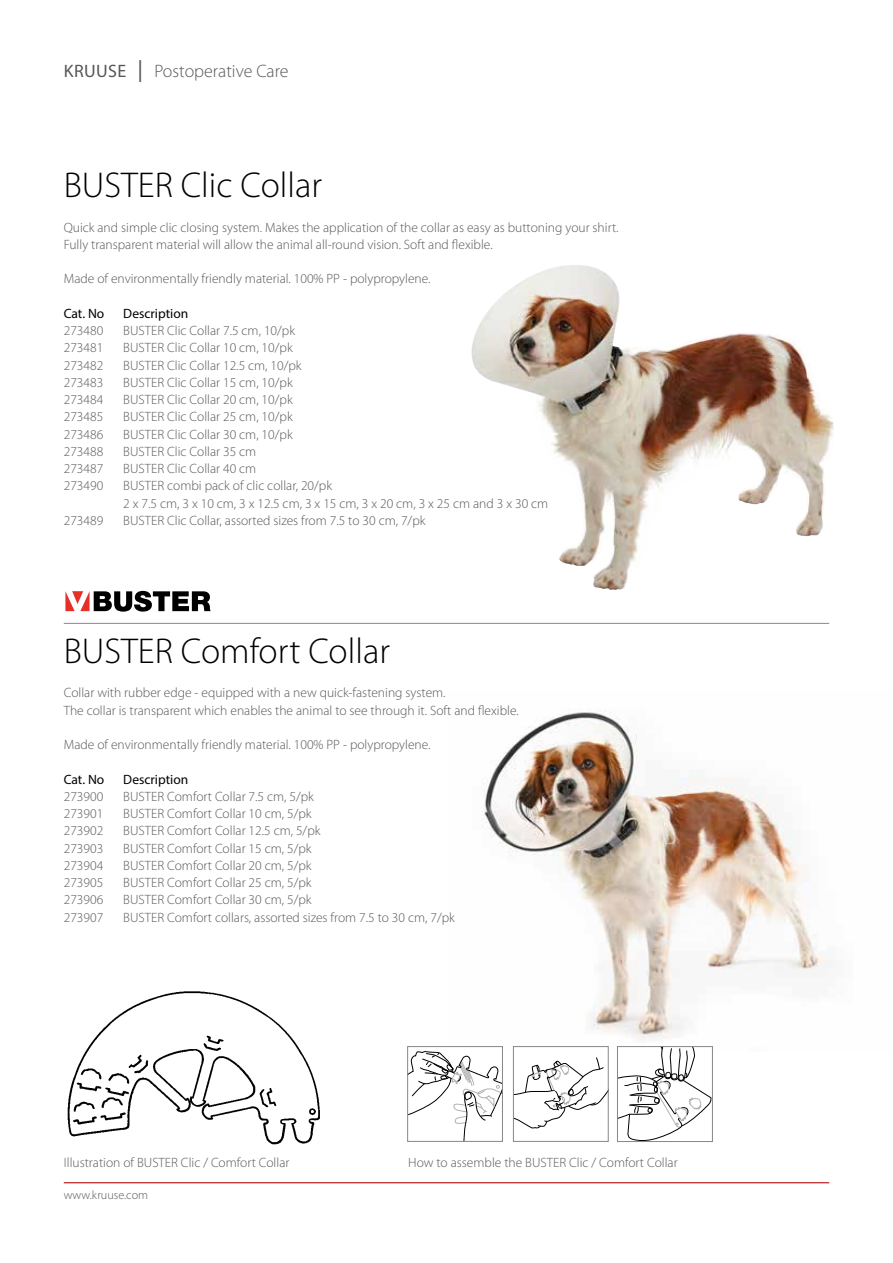
<style>
.page{position:relative;width:893px;height:1263px;background:#fff}
.page>*{position:absolute;margin:0;border:0;box-sizing:border-box;transform-origin:0 0}
.t1{font:300 36px "Myriad Pro";color:#000}
.t2{font:300 18px "Myriad Pro";color:#575756}
.t3{font:300 13.5px/17.2px "Myriad Pro";color:#575756}
.t4{font:13.5px "Myriad Pro";color:#000}
.t5{font:300 12.15px "Myriad Pro";color:#575756}
.s1{font-weight:400}
.s2{font-weight:400;font-size:32.4px}
</style>
<div class="page">
<img style="left:471px;top:266px;width:293px;height:324px">
<hr style="left:64px;top:1182px;width:765px;height:1px;background:#b20e10">
<img style="left:483px;top:712px;width:346px;height:339px">
<hr style="left:64px;top:623px;width:765px;height:1px;background:#878787">
<svg style="left:65px;top:591px;width:146px;height:21px"></svg>
<img style="left:67px;top:991px;width:253px;height:154px">
<div style="left:408px;top:1046px;width:94px;height:95px;background:#fff"></div>
<svg style="left:409px;top:1051px;width:92px;height:89px"></svg>
<div style="left:407px;top:1046px;width:96px;height:96px;border:1px solid #878787"></div>
<div style="left:513px;top:1046px;width:95px;height:95px;background:#fff"></div>
<svg style="left:515px;top:1057px;width:91px;height:72px"></svg>
<div style="left:513px;top:1046px;width:95px;height:96px;border:1px solid #878787"></div>
<svg style="left:619px;top:1048px;width:92px;height:92px"></svg>
<div style="left:617px;top:1046px;width:96px;height:96px;border:1px solid #878787"></div>
<h2 class="t2" style="left:64px;top:60px;width:226px"><span class="s1">KRUUSE</span> <span class="s2">I</span> Postoperative Care</h2>
<h1 class="t1" style="left:64px;top:163px;width:260px">BUSTER Clic Collar</h1>
<p class="t3" style="left:64px;top:218px;width:556px">Quick and simple clic closing system. Makes the application of the collar as easy as buttoning your shirt.<br>Fully transparent material will allow the animal all-round vision. Soft and flexible.</p>
<p class="t3" style="left:64px;top:270px;width:368px">Made of environmentally friendly material. 100% PP - polypropylene.</p>
<p class="t4" style="left:64px;top:305px;width:42px">Cat. No</p>
<p class="t4" style="left:123px;top:305px;width:67px">Description</p>
<p class="t3" style="left:64px;top:322px;width:41px">273480</p>
<p class="t3" style="left:123px;top:322px;width:173px">BUSTER Clic Collar 7.5 cm, 10/pk</p>
<p class="t3" style="left:64px;top:339px;width:41px">273481</p>
<p class="t3" style="left:123px;top:339px;width:171px">BUSTER Clic Collar 10 cm, 10/pk</p>
<p class="t3" style="left:64px;top:356px;width:41px">273482</p>
<p class="t3" style="left:123px;top:356px;width:180px">BUSTER Clic Collar 12.5 cm, 10/pk</p>
<p class="t3" style="left:64px;top:374px;width:41px">273483</p>
<p class="t3" style="left:123px;top:374px;width:171px">BUSTER Clic Collar 15 cm, 10/pk</p>
<p class="t3" style="left:64px;top:391px;width:41px">273484</p>
<p class="t3" style="left:123px;top:391px;width:171px">BUSTER Clic Collar 20 cm, 10/pk</p>
<p class="t3" style="left:64px;top:408px;width:41px">273485</p>
<p class="t3" style="left:123px;top:408px;width:171px">BUSTER Clic Collar 25 cm, 10/pk</p>
<p class="t3" style="left:64px;top:425px;width:41px">273486</p>
<p class="t3" style="left:123px;top:425px;width:171px">BUSTER Clic Collar 30 cm, 10/pk</p>
<p class="t3" style="left:64px;top:443px;width:41px">273488</p>
<p class="t3" style="left:123px;top:443px;width:135px">BUSTER Clic Collar 35 cm</p>
<p class="t3" style="left:64px;top:460px;width:41px">273487</p>
<p class="t3" style="left:123px;top:460px;width:135px">BUSTER Clic Collar 40 cm</p>
<p class="t3" style="left:64px;top:477px;width:41px">273490</p>
<p class="t3" style="left:123px;top:477px;width:426px">BUSTER combi pack of clic collar, 20/pk<br>2 x 7.5 cm, 3 x 10 cm, 3 x 12.5 cm, 3 x 15 cm, 3 x 20 cm, 3 x 25 cm and 3 x 30 cm</p>
<p class="t3" style="left:64px;top:512px;width:41px">273489</p>
<p class="t3" style="left:123px;top:512px;width:304px">BUSTER Clic Collar, assorted sizes from 7.5 to 30 cm, 7/pk</p>
<h1 class="t1" style="left:64px;top:629px;width:328px">BUSTER Comfort Collar</h1>
<p class="t3" style="left:64px;top:684px;width:457px">Collar with rubber edge - equipped with a new quick-fastening system.<br>The collar is transparent which enables the animal to see through it. Soft and flexible.</p>
<p class="t3" style="left:64px;top:736px;width:368px">Made of environmentally friendly material. 100% PP - polypropylene.</p>
<p class="t4" style="left:64px;top:771px;width:42px">Cat. No</p>
<p class="t4" style="left:123px;top:771px;width:67px">Description</p>
<p class="t3" style="left:64px;top:787px;width:41px">273900</p>
<p class="t3" style="left:123px;top:787px;width:192px">BUSTER Comfort Collar 7.5 cm, 5/pk</p>
<p class="t3" style="left:64px;top:805px;width:41px">273901</p>
<p class="t3" style="left:123px;top:805px;width:190px">BUSTER Comfort Collar 10 cm, 5/pk</p>
<p class="t3" style="left:64px;top:822px;width:41px">273902</p>
<p class="t3" style="left:123px;top:822px;width:199px">BUSTER Comfort Collar 12.5 cm, 5/pk</p>
<p class="t3" style="left:64px;top:839px;width:41px">273903</p>
<p class="t3" style="left:123px;top:839px;width:190px">BUSTER Comfort Collar 15 cm, 5/pk</p>
<p class="t3" style="left:64px;top:856px;width:41px">273904</p>
<p class="t3" style="left:123px;top:856px;width:190px">BUSTER Comfort Collar 20 cm, 5/pk</p>
<p class="t3" style="left:64px;top:874px;width:41px">273905</p>
<p class="t3" style="left:123px;top:874px;width:190px">BUSTER Comfort Collar 25 cm, 5/pk</p>
<p class="t3" style="left:64px;top:891px;width:41px">273906</p>
<p class="t3" style="left:123px;top:891px;width:190px">BUSTER Comfort Collar 30 cm, 5/pk</p>
<p class="t3" style="left:64px;top:908px;width:41px">273907</p>
<p class="t3" style="left:123px;top:908px;width:333px">BUSTER Comfort collars, assorted sizes from 7.5 to 30 cm, 7/pk</p>
<p class="t3" style="left:64px;top:1153px;width:227px">Illustration of BUSTER Clic / Comfort Collar</p>
<p class="t3" style="left:408px;top:1153px;width:271px">How to assemble the BUSTER Clic / Comfort Collar</p>
<p class="t5" style="left:64px;top:1188px;width:86px">www.kruuse.com</p>
</div>
